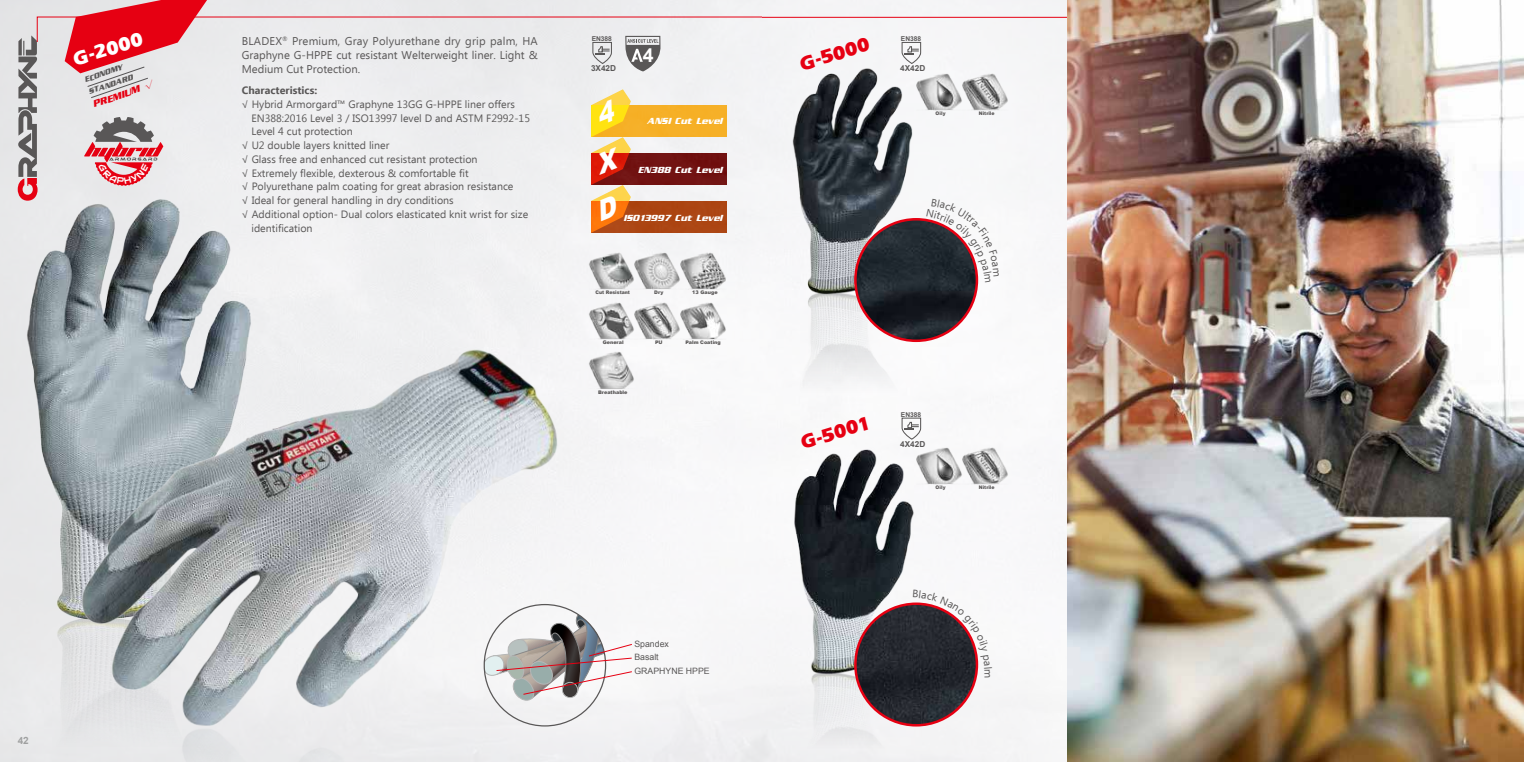
<style>
.page{position:relative;width:1524px;height:762px;background:#fff}
.page>*{position:absolute;margin:0;border:0;box-sizing:border-box;transform-origin:0 0}
.t1{font:700 20px "Eras IT Cby BT";color:#e60012}
.t2{font:700 20px "Eras IT Cby BT";color:#fff}
.t3{font:700 19.5px "Arial";color:#fff}
.t4{font:11.25px/13.8px "Ebrima";color:#595757;text-align:justify}
.t5{font:10.62px "Ebrima";color:#595757}
.t6{font:700 10.62px "Ebrima";color:#595757}
.t7{font:700 10px "Arial";color:#9fa0a0}
.t8{font:italic 700 9.38px "Enter Sansman";color:#e60012}
.t9{font:italic 700 8.75px "Enter Sansman";color:#fff}
.t10{font:8.75px/13.8px "Arial";color:#595757}
.t11{font:700 8.25px "Arial";color:#595757}
.t12{font:italic 700 7.5px/12.5px "Enter Sansman";color:#595757}
.t13{font:700 6.62px "Arial";color:#595757}
.t14{font:900 4.88px "Arial";color:#595757}
.t15{font:900 4.88px "Arial";color:#595757;scale:.95 1}
.s1{font-family:"Adobe Song Std";font-weight:300;font-style:normal}
</style>
<div class="page">
<img style="left:0;top:0;width:1067px;height:762px">
<svg style="left:761px;top:17px;width:306px;height:365px"></svg>
<img style="left:789px;top:448px;width:127px;height:220px">
<img style="left:789px;top:668px;width:127px;height:94px">
<img style="left:789px;top:66px;width:125px;height:224px">
<img style="left:789px;top:290px;width:125px;height:118px">
<div style="left:24px;top:626px;width:42px;height:136px;background:#e9eaeb"></div>
<img style="left:588px;top:252px;width:138px;height:37px">
<img style="left:588px;top:301px;width:138px;height:38px">
<img style="left:588px;top:351px;width:47px;height:38px">
<img style="left:24px;top:233px;width:230px;height:393px">
<img style="left:66px;top:314px;width:503px;height:448px">
<svg style="left:484px;top:609px;width:149px;height:93px"></svg>
<img style="left:1067px;top:0;width:457px;height:762px">
<img style="left:855px;top:219px;width:122px;height:122px;border-radius:61px">
<img style="left:855px;top:604px;width:122px;height:121px;border-radius:61px">
<img style="left:916px;top:73px;width:92px;height:37px">
<img style="left:916px;top:446px;width:92px;height:38px">
<svg style="left:901px;top:41px;width:20px;height:24px"></svg>
<svg style="left:901px;top:417px;width:20px;height:23px"></svg>
<svg style="left:18px;top:0;width:744px;height:233px"></svg>
<svg style="left:926px;top:198px;width:73px;height:84px"></svg>
<svg style="left:913px;top:590px;width:79px;height:87px"></svg>
<h1 class="t2" style="left:70px;top:48px;width:73px;rotate:-17deg">G-2000</h1>
<p class="t12" style="left:83px;top:74px;width:48px;rotate:-19deg">ECONOMY<br>STANDARD</p>
<p class="t8" style="left:92px;top:99px;width:65px;rotate:-19deg">PREMIUM <span class="s1">√</span></p>
<p class="t7" style="left:18px;top:733px;width:13px">42</p>
<p class="t4" style="left:242px;top:35px;width:297px">BLADEX<sup>®</sup> Premium, Gray Polyurethane dry grip palm, HA Graphyne G-HPPE cut resistant Welterweight liner. Light &amp; Medium Cut Protection.</p>
<p class="t6" style="left:242px;top:82px;width:77px">Characteristics:</p>
<p class="t5" style="left:242px;top:97px;width:275px">√ Hybrid Armorgard™ Graphyne 13GG G-HPPE liner offers</p>
<p class="t5" style="left:251px;top:110px;width:280px">EN388:2016 Level 3 / ISO13997 level D and ASTM F2992-15</p>
<p class="t5" style="left:251px;top:124px;width:103px">Level 4 cut protection</p>
<p class="t5" style="left:242px;top:138px;width:149px">√ U2 double layers knitted liner</p>
<p class="t5" style="left:242px;top:151px;width:237px">√ Glass free and enhanced cut resistant protection</p>
<p class="t5" style="left:242px;top:165px;width:228px">√ Extremely flexible, dexterous &amp; comfortable fit</p>
<p class="t5" style="left:242px;top:179px;width:273px">√ Polyurethane palm coating for great abrasion resistance</p>
<p class="t5" style="left:242px;top:193px;width:213px">√ Ideal for general handling in dry conditions</p>
<p class="t5" style="left:242px;top:206px;width:288px">√ Additional option- Dual colors elasticated knit wrist for size</p>
<p class="t5" style="left:251px;top:220px;width:63px">identification</p>
<p class="t13" style="left:592px;top:34px;width:22px">EN388</p>
<p class="t11" style="left:591px;top:63px;width:27px">3X42D</p>
<h2 class="t3" style="left:643px;top:42px;width:12px">4</h2>
<p class="t9" style="left:648px;top:116px;width:77px">ANSI Cut Level</p>
<p class="t9" style="left:639px;top:165px;width:86px">EN388 Cut Level</p>
<p class="t9" style="left:624px;top:213px;width:100px">ISO13997 Cut Level</p>
<p class="t15" style="left:595px;top:289px;width:38px">Cut Resistant</p>
<p class="t14" style="left:654px;top:289px;width:11px">Dry</p>
<p class="t14" style="left:692px;top:289px;width:27px">13 Gauge</p>
<p class="t14" style="left:603px;top:338px;width:23px">General</p>
<p class="t14" style="left:655px;top:338px;width:9px">PU</p>
<p class="t14" style="left:598px;top:388px;width:31px">Breathable</p>
<p class="t14" style="left:685px;top:338px;width:37px">Palm Coating</p>
<p class="t10" style="left:634px;top:637px;width:77px">Spandex<br>Basalt<br>GRAPHYNE HPPE</p>
<h1 class="t1" style="left:797px;top:53px;width:73px;rotate:-17deg">G-5000</h1>
<p class="t13" style="left:901px;top:34px;width:22px">EN388</p>
<p class="t11" style="left:900px;top:63px;width:27px">4X42D</p>
<p class="t15" style="left:935px;top:110px;width:12px">Oily</p>
<p class="t15" style="left:979px;top:110px;width:18px">Nitrile</p>
<h1 class="t1" style="left:798px;top:431px;width:73px;rotate:-17deg">G-5001</h1>
<p class="t13" style="left:901px;top:410px;width:22px">EN388</p>
<p class="t11" style="left:900px;top:438px;width:27px">4X42D</p>
<p class="t15" style="left:935px;top:483px;width:12px">Oily</p>
<p class="t15" style="left:979px;top:483px;width:18px">Nitrile</p>
</div>
